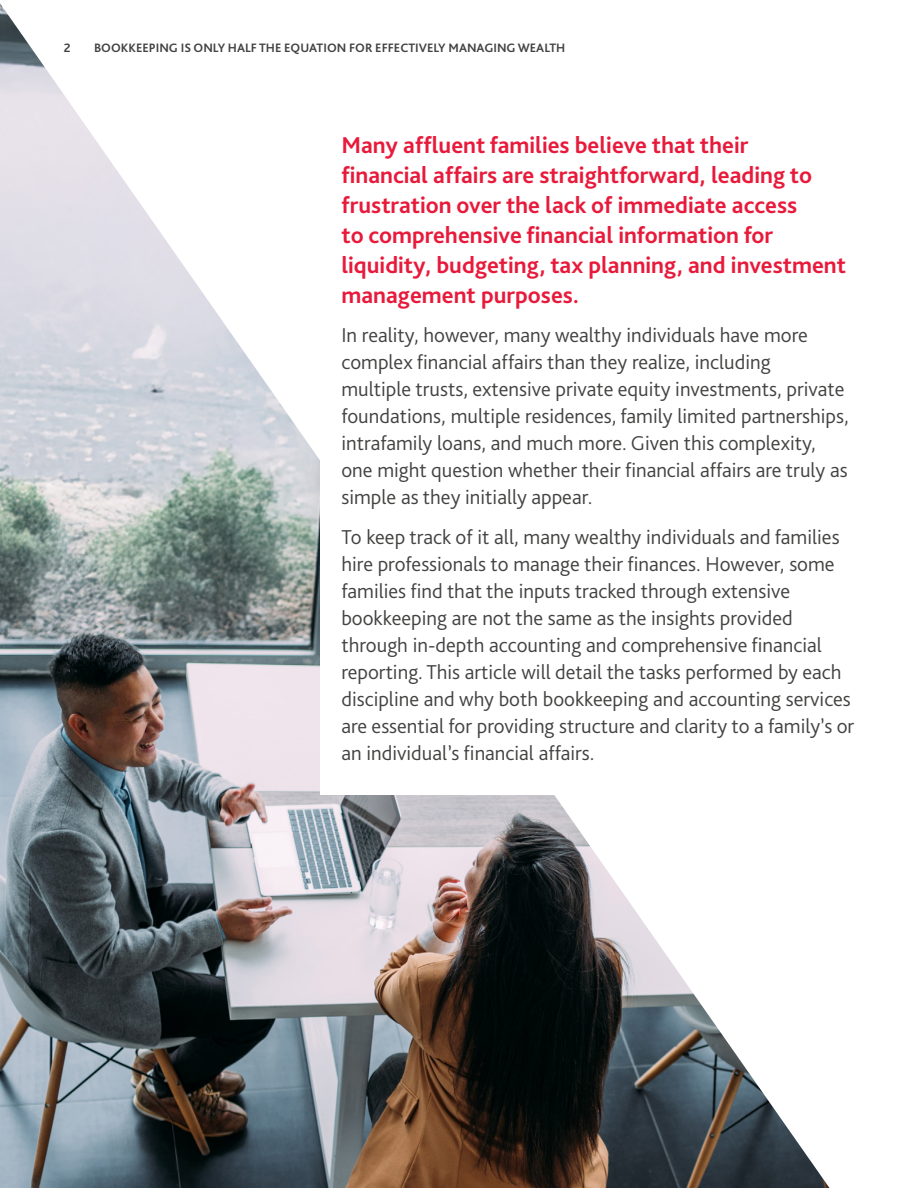
<style>
.page{position:relative;width:918px;height:1188px;background:#fff}
.page>*{position:absolute;margin:0;border:0;box-sizing:border-box;transform-origin:0 0}
.t1{font:700 24px/30px "Bliss Pro";color:#e81a3b}
.t2{font:300 21px/27px "Bliss Pro";color:#424241}
.t3{font:700 12.75px "Bliss Pro";color:#424241}
</style>
<div class="page">
<img style="left:0;top:3px;width:830px;height:1185px">
<div style="left:320px;top:236px;width:555px;height:559px;background:#fff"></div>
<p class="t3" style="left:64px;top:40px;width:8px">2</p>
<p class="t3" style="left:94px;top:40px;width:473px">BOOKKEEPING IS ONLY HALF THE EQUATION FOR EFFECTIVELY MANAGING WEALTH</p>
<p class="t1" style="left:341px;top:129px;width:506px">Many affluent families believe that their<br>financial affairs are straightforward, leading to frustration over the lack of immediate access<br>to comprehensive financial information for liquidity, budgeting, tax planning, and investment management purposes.</p>
<p class="t2" style="left:341px;top:321px;width:509px">In reality, however, many wealthy individuals have more complex financial affairs than they realize, including<br>multiple trusts, extensive private equity investments, private foundations, multiple residences, family limited partnerships, intrafamily loans, and much more. Given this complexity, one might question whether their financial affairs are truly as simple as they initially appear.</p>
<p class="t2" style="left:341px;top:523px;width:514px">To keep track of it all, many wealthy individuals and families hire professionals to manage their finances. However, some families find that the inputs tracked through extensive bookkeeping are not the same as the insights provided through in-depth accounting and comprehensive financial reporting. This article will detail the tasks performed by each discipline and why both bookkeeping and accounting services are essential for providing structure and clarity to a family’s or an individual’s financial affairs.</p>
</div>
